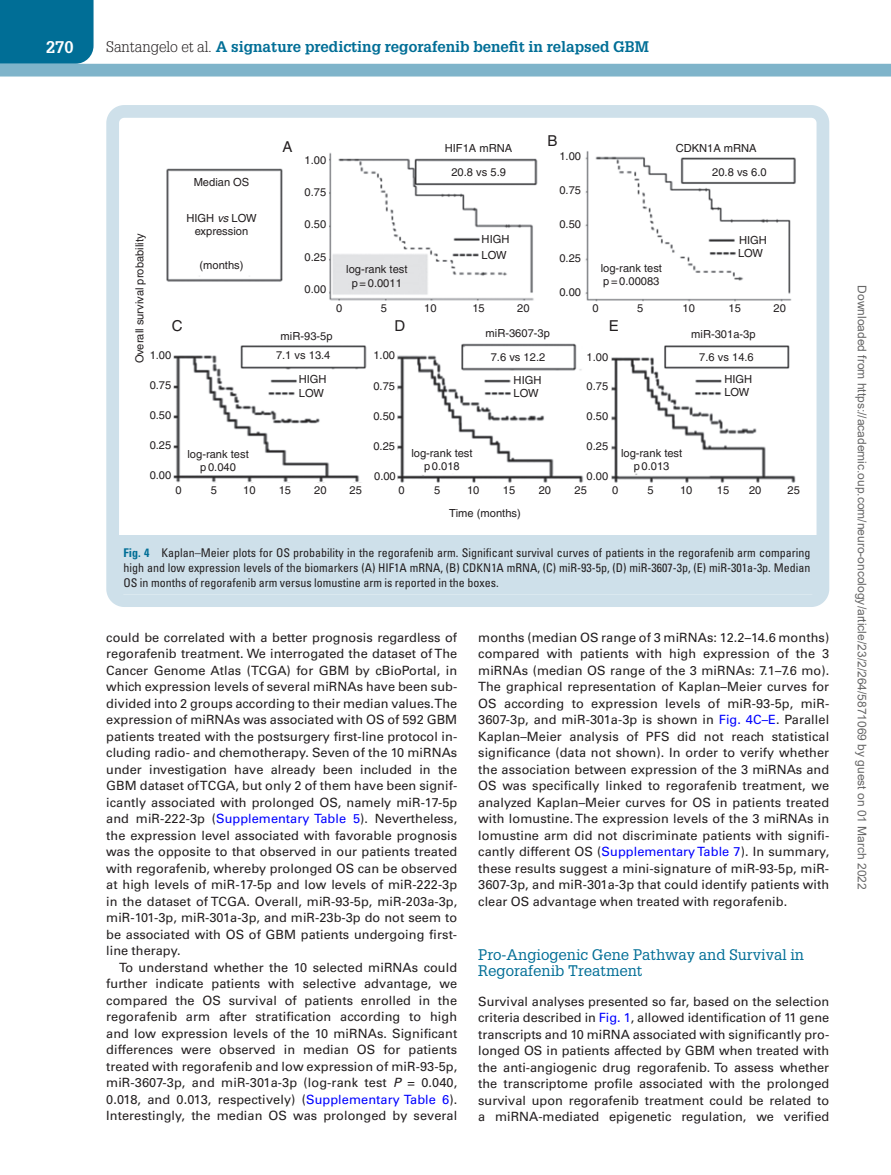
<style>
.page{position:relative;width:891px;height:1175px;background:#fff}
.page>*{position:absolute;margin:0;border:0;box-sizing:border-box;transform-origin:0 0}
.t1{font:700 16.5px "Glypha LT Std";color:#fff}
.t2{font:700 15px "Glypha LT Std";color:#006e96}
.t3{font:15px/16.5px "Glypha LT Std";color:#006e96}
.t4{font:15px "Helvetica";color:#231f20}
.t5{font:12.75px/16.5px "Univers LT Std";letter-spacing:.005em;color:#231f20;text-align:justify}
.t6{font:condensed 12px/15px "Univers LT Std";color:#231f20;text-align:justify}
.t7{font:12px "Arial";color:#666}
.t8{font:11.1px/13.4px "Helvetica";color:#231f20}
.s1{font-weight:300;color:#231f20}
.s2{font-style:italic}
.s3{font-weight:700;color:#006e96}
.s4{color:#00f}
</style>
<div class="page">
<div style="left:0;top:0;width:94px;height:64px;background:#006e96"></div>
<div style="left:0;top:64px;width:891px;height:12px;background:#7fb4ca"></div>
<div style="left:115px;top:535px;width:706px;height:59px;background:#cee0ea"></div>
<img style="left:166px;top:151px;width:630px;height:331px">
<div style="left:106px;top:105px;width:723px;height:502px;border:13px solid #cee0ea;border-radius:12px"></div>
<p class="t1" style="left:46px;top:37px;width:29px">270</p>
<p class="t2" style="left:106px;top:37px;width:544px"><span class="s1">Santangelo et al.</span> A signature predicting regorafenib benefit in relapsed GBM</p>
<p class="t4" style="left:547px;top:132px;width:12px">B</p>
<p class="t4" style="left:282px;top:138px;width:12px">A</p>
<p class="t8" style="left:445px;top:141px;width:69px">HIF1A mRNA</p>
<p class="t8" style="left:676px;top:141px;width:83px">CDKN1A mRNA</p>
<p class="t8" style="left:451px;top:165px;width:56px">20.8 vs 5.9</p>
<p class="t8" style="left:559px;top:150px;width:23px">1.00</p>
<p class="t8" style="left:559px;top:184px;width:23px">0.75</p>
<p class="t8" style="left:559px;top:217px;width:23px">0.50</p>
<p class="t8" style="left:559px;top:251px;width:23px">0.25</p>
<p class="t8" style="left:559px;top:285px;width:23px">0.00</p>
<p class="t8" style="left:305px;top:153px;width:23px">1.00</p>
<p class="t8" style="left:305px;top:185px;width:23px">0.75</p>
<p class="t8" style="left:305px;top:218px;width:23px">0.50</p>
<p class="t8" style="left:305px;top:250px;width:23px">0.25</p>
<p class="t8" style="left:305px;top:283px;width:23px">0.00</p>
<p class="t8" style="left:712px;top:165px;width:56px">20.8 vs 6.0</p>
<p class="t8" style="left:194px;top:175px;width:57px">Median OS</p>
<p class="t8" style="left:186px;top:211px;width:72px;text-align:center">HIGH <span class="s2">vs</span> LOW expression</p>
<p class="t8" style="left:133px;top:363px;width:131px;rotate:-90deg">Overall survival probability</p>
<p class="t8" style="left:482px;top:231px;width:29px;line-height:16.4px">HIGH<br>LOW</p>
<p class="t8" style="left:738px;top:233px;width:30px">HIGH<br>LOW</p>
<p class="t8" style="left:200px;top:258px;width:45px">(months)</p>
<p class="t8" style="left:601px;top:261px;width:63px">log-rank test p= 0.00083</p>
<p class="t8" style="left:346px;top:263px;width:63px;text-align:center">log-rank test p= 0.0011</p>
<p class="t8" style="left:336px;top:301px;width:8px">0</p>
<p class="t8" style="left:381px;top:301px;width:8px">5</p>
<p class="t8" style="left:424px;top:301px;width:14px">10</p>
<p class="t8" style="left:472px;top:301px;width:14px">15</p>
<p class="t8" style="left:517px;top:301px;width:14px">20</p>
<p class="t8" style="left:592px;top:301px;width:8px">0</p>
<p class="t8" style="left:637px;top:301px;width:8px">5</p>
<p class="t8" style="left:683px;top:301px;width:14px">10</p>
<p class="t8" style="left:729px;top:301px;width:14px">15</p>
<p class="t8" style="left:774px;top:301px;width:14px">20</p>
<p class="t4" style="left:172px;top:317px;width:12px">C</p>
<p class="t4" style="left:395px;top:317px;width:12px">D</p>
<p class="t4" style="left:609px;top:317px;width:12px">E</p>
<p class="t8" style="left:281px;top:329px;width:53px">miR-93-5p</p>
<p class="t8" style="left:486px;top:326px;width:66px">miR-3607-3p</p>
<p class="t8" style="left:691px;top:327px;width:66px">miR-301a-3p</p>
<p class="t8" style="left:150px;top:348px;width:23px">1.00</p>
<p class="t8" style="left:150px;top:378px;width:23px">0.75</p>
<p class="t8" style="left:150px;top:408px;width:23px">0.50</p>
<p class="t8" style="left:150px;top:438px;width:23px">0.25</p>
<p class="t8" style="left:150px;top:468px;width:23px">0.00</p>
<p class="t8" style="left:276px;top:348px;width:56px">7.1 vs 13.4</p>
<p class="t8" style="left:491px;top:350px;width:56px">7.6 vs 12.2</p>
<p class="t8" style="left:699px;top:350px;width:56px">7.6 vs 14.6</p>
<p class="t8" style="left:373px;top:349px;width:23px">1.00</p>
<p class="t8" style="left:373px;top:379px;width:23px">0.75</p>
<p class="t8" style="left:373px;top:409px;width:23px">0.50</p>
<p class="t8" style="left:373px;top:439px;width:23px">0.25</p>
<p class="t8" style="left:374px;top:470px;width:23px">0.00</p>
<p class="t8" style="left:587px;top:350px;width:23px">1.00</p>
<p class="t8" style="left:587px;top:379px;width:23px">0.75</p>
<p class="t8" style="left:587px;top:409px;width:23px">0.50</p>
<p class="t8" style="left:587px;top:439px;width:23px">0.25</p>
<p class="t8" style="left:587px;top:470px;width:23px">0.00</p>
<p class="t8" style="left:514px;top:373px;width:29px">HIGH<br>LOW</p>
<p class="t8" style="left:724px;top:373px;width:29px;line-height:12.5px">HIGH<br>LOW</p>
<p class="t8" style="left:299px;top:372px;width:29px;line-height:13.8px">HIGH<br>LOW</p>
<p class="t8" style="left:188px;top:447px;width:63px;text-align:center">log-rank test p0.040</p>
<p class="t8" style="left:411px;top:446px;width:63px;text-align:center">log-rank test p 0.018</p>
<p class="t8" style="left:621px;top:446px;width:63px;text-align:center">log-rank test p 0.013</p>
<p class="t8" style="left:175px;top:483px;width:8px">0</p>
<p class="t8" style="left:211px;top:483px;width:8px">5</p>
<p class="t8" style="left:243px;top:483px;width:14px">10</p>
<p class="t8" style="left:279px;top:483px;width:14px">15</p>
<p class="t8" style="left:314px;top:483px;width:14px">20</p>
<p class="t8" style="left:350px;top:483px;width:14px">25</p>
<p class="t8" style="left:398px;top:483px;width:8px">0</p>
<p class="t8" style="left:434px;top:483px;width:8px">5</p>
<p class="t8" style="left:467px;top:483px;width:14px">10</p>
<p class="t8" style="left:503px;top:483px;width:14px">15</p>
<p class="t8" style="left:539px;top:483px;width:14px">20</p>
<p class="t8" style="left:575px;top:483px;width:14px">25</p>
<p class="t8" style="left:612px;top:483px;width:8px">0</p>
<p class="t8" style="left:648px;top:483px;width:8px">5</p>
<p class="t8" style="left:680px;top:483px;width:14px">10</p>
<p class="t8" style="left:717px;top:483px;width:14px">15</p>
<p class="t8" style="left:749px;top:483px;width:14px">20</p>
<p class="t8" style="left:788px;top:483px;width:14px">25</p>
<p class="t8" style="left:449px;top:506px;width:73px">Time (months)</p>
<p class="t6" style="left:124px;top:545px;width:689px"><span class="s3">Fig. 4</span> Kaplan–Meier plots for OS probability in the regorafenib arm. Significant survival curves of patients in the regorafenib arm comparing high and low expression levels of the biomarkers (A) HIF1A mRNA, (B) CDKN1A mRNA, (C) miR-93-5p, (D) miR-3607-3p, (E) miR-301a-3p. Median OS in months of regorafenib arm versus lomustine arm is reported in the boxes.</p>
<p class="t5" style="left:106px;top:629px;width:353px">could be correlated with a better prognosis regardless of regorafenib treatment. We interrogated the dataset of The Cancer Genome Atlas (TCGA) for GBM by cBioPortal, in which expression levels of several miRNAs have been sub&shy;divided into 2 groups according to their median values. The expression of miRNAs was associated with OS of 592 GBM patients treated with the postsurgery first-line protocol in&shy;cluding radio- and chemotherapy. Seven of the 10 miRNAs under investigation have already been included in the GBM dataset of TCGA, but only 2 of them have been signif&shy;icantly associated with prolonged OS, namely miR-17-5p and miR-222-3p (<span class="s4">Supplementary Table 5</span>). Nevertheless, the expression level associated with favorable prognosis was the opposite to that observed in our patients treated with regorafenib, whereby prolonged OS can be observed at high levels of miR-17-5p and low levels of miR-222-3p in the dataset of TCGA. Overall, miR-93-5p, miR-203a-3p, miR-101-3p, miR-301a-3p, and miR-23b-3p do not seem to be associated with OS of GBM patients undergoing first&shy;line therapy.</p>
<p class="t5" style="left:106px;top:959px;width:353px;text-indent:13px">To understand whether the 10 selected miRNAs could further indicate patients with selective advantage, we compared the OS survival of patients enrolled in the regorafenib arm after stratification according to high and low expression levels of the 10 miRNAs. Significant differences were observed in median OS for patients treated with regorafenib and low expression of miR-93-5p, miR-3607-3p, and miR-301a-3p (log-rank test <span class="s2">P</span> = 0.040, 0.018, and 0.013, respectively) (<span class="s4">Supplementary Table 6</span>).<br>Interestingly, the median OS was prolonged by several</p>
<p class="t5" style="left:478px;top:629px;width:353px">months (median OS range of 3 miRNAs: 12.2–14.6 months) compared with patients with high expression of the 3 miRNAs (median OS range of the 3 miRNAs: 7.1–7.6 mo).<br>The graphical representation of Kaplan–Meier curves for OS according to expression levels of miR-93-5p, miR-3607-3p, and miR-301a-3p is shown in <span class="s4">Fig. 4C–E</span>. Parallel Kaplan–Meier analysis of PFS did not reach statistical significance (data not shown). In order to verify whether the association between expression of the 3 miRNAs and OS was specifically linked to regorafenib treatment, we analyzed Kaplan–Meier curves for OS in patients treated with lomustine. The expression levels of the 3 miRNAs in lomustine arm did not discriminate patients with signifi&shy;cantly different OS (<span class="s4">Supplementary Table 7</span>). In summary, these results suggest a mini-signature of miR-93-5p, miR-3607-3p, and miR-301a-3p that could identify patients with clear OS advantage when treated with regorafenib.</p>
<p class="t3" style="left:478px;top:946px;width:327px">Pro-Angiogenic Gene Pathway and Survival in<br>Regorafenib Treatment</p>
<p class="t5" style="left:478px;top:993px;width:353px">Survival analyses presented so far, based on the selection criteria described in <span class="s4">Fig. 1</span>, allowed identification of 11 gene transcripts and 10 miRNA associated with significantly pro&shy;longed OS in patients affected by GBM when treated with the anti-angiogenic drug regorafenib. To assess whether the transcriptome profile associated with the prolonged survival upon regorafenib treatment could be related to a miRNA-mediated epigenetic regulation, we verified</p>
<p class="t7" style="left:866px;top:285px;width:606px;rotate:90deg">Downloaded from https://academic.oup.com/neuro-oncology/article/23/2/264/5871069 by guest on 01 March 2022</p>
</div>
